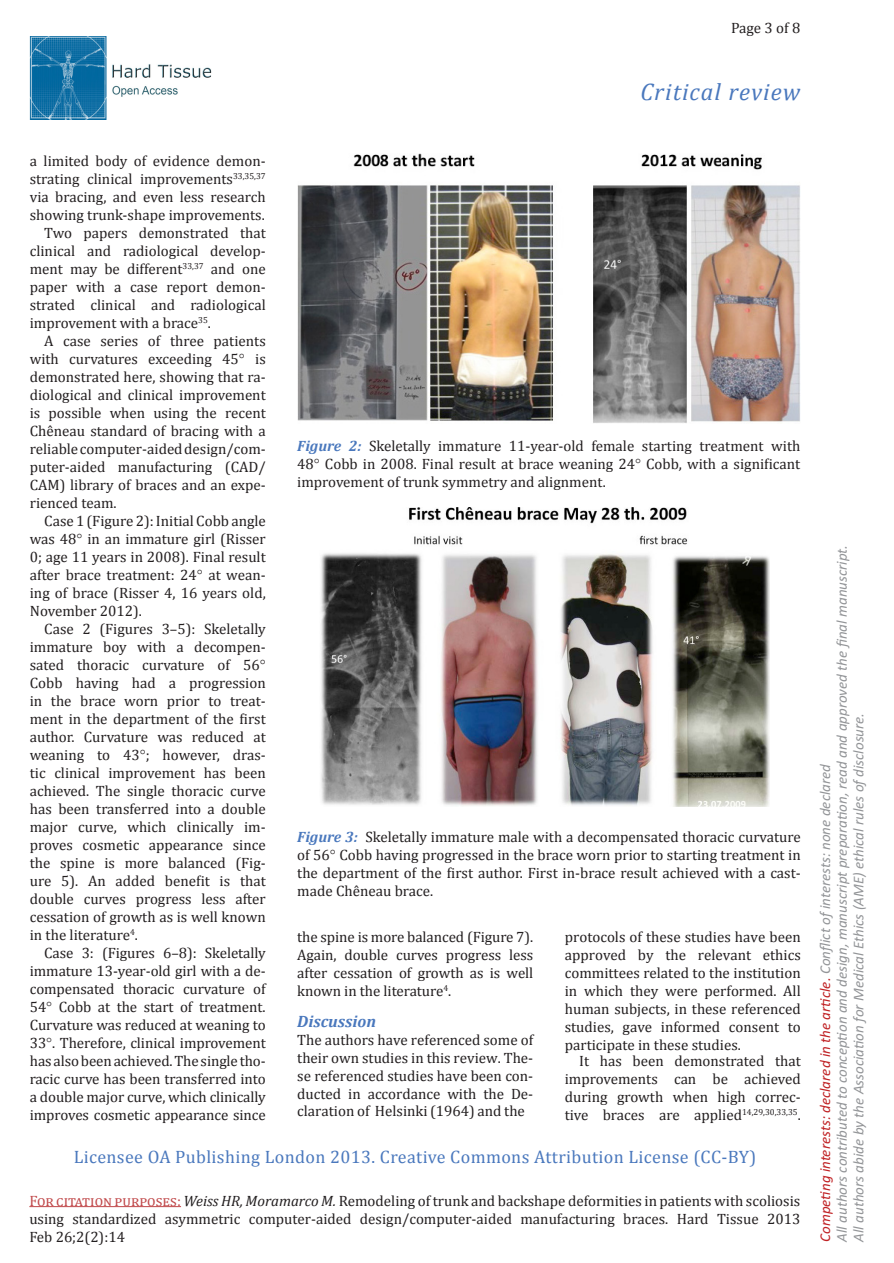
<style>
.page{position:relative;width:894px;height:1263px;background:#fff}
.page>*{position:absolute;margin:0;border:0;box-sizing:border-box;transform-origin:0 0}
.t1{font:italic 24px "Cambria";letter-spacing:.045em;color:#4a78bd}
.t2{font:18px "Cambria";letter-spacing:.02em;color:#4a78bd}
.Flex_text{font:italic 700 16.5px "Cambria";color:#4a78bd}
.Ind_text{font:15px/18px "Cambria";color:#231f20;text-align:justify}
.Flex_text-2{font:15px/18px "Cambria";color:#231f20;text-align:justify}
.Fig_cap{font:15px/18px "Cambria";color:#231f20;text-align:justify}
.t3{font:italic 15px/16.5px "Calibri";color:#939598}
.Pg_RH{font:15px "Cambria";color:#231f20}
.s1{font-weight:700;font-style:italic;color:#4a78bd}
.s2{color:#c0484a}
.s3{font-style:italic}
.s4{color:#c02225}
</style>
<div class="page">
<hr style="left:29px;top:1206px;width:152px;height:1px;background:#c0484a">
<img style="left:30px;top:36px;width:181px;height:84px">
<img style="left:297px;top:154px;width:503px;height:269px">
<img style="left:321px;top:507px;width:448px;height:299px">
<p class="Pg_RH" style="left:730px;top:19px;width:71px">Page 3 of 8</p>
<h1 class="t1" style="left:640px;top:77px;width:161px">Critical review</h1>
<p class="Flex_text-2" style="left:30px;top:151px;width:237px">a limited body of evidence demon&shy;strating clinical improvements<sup>33,35,37 </sup>via bracing, and even less research showing trunk-shape improvements.</p>
<p class="Ind_text" style="left:30px;top:223px;width:237px;text-indent:14px">Two papers demonstrated that clinical and radiological develop&shy;ment may be different<sup>33,37</sup> and one paper with a case report demon&shy;strated clinical and radiological improvement with a brace<sup>35</sup>.</p>
<p class="Ind_text" style="left:30px;top:331px;width:237px;text-indent:14px">A case series of three patients with curvatures exceeding 45 is demonstrated here, showing that ra&shy;diological and clinical improvement is possible when using the recent Chêneau standard of bracing with a reliable computer-aided design/com&shy;puter-aided manufacturing (CAD/ CAM) library of braces and an expe&shy;rienced team.</p>
<p class="Ind_text" style="left:30px;top:511px;width:237px;text-indent:14px">Case 1 (Figure 2): Initial Cobb angle was 48 in an immature girl (Risser 0; age 11 years in 2008). Final result after brace treatment: 24 at wean&shy;ing of brace (Risser 4, 16 years old, November 2012).</p>
<p class="Ind_text" style="left:30px;top:619px;width:237px;text-align:left;text-indent:14px">Case 2 (Figures 3–5): Skeletally immature boy with a decompen&shy;sated thoracic curvature of 56<br>Cobb having had a progression in the brace worn prior to treat&shy;ment in the -department of the first author. Curvature was reduced at weaning to 43 ; however, dras&shy;tic clinical improvement has been achieved. The single thoracic curve has been transferred into a double major curve, which clinically im&shy;proves cosmetic appearance since the spine is more balanced (Fig&shy;ure 5). An added benefit is that double curves progress less after cessation of growth as is well known in the literature<sup>4</sup>.</p>
<p class="Ind_text" style="left:30px;top:943px;width:237px;text-indent:14px">Case 3: (Figures 6–8): Skeletally immature 13-year-old girl with a de&shy;compensated thoracic curvature of 54 Cobb at the start of treatment.<br>Curvature was reduced at weaning to 33 . Therefore, clinical improvement has also been achieved. The single tho&shy;racic curve has been transferred into a double major curve, which clinically improves cosmetic appearance since</p>
<p class="Fig_cap" style="left:297px;top:436px;width:504px"><span class="s1">Figure 2:</span> Skeletally immature 11-year-old female starting treatment with 48 Cobb in 2008. Final result at brace weaning 24 Cobb, with a significant improvement of trunk symmetry and alignment.</p>
<p class="Fig_cap" style="left:297px;top:827px;width:505px"><span class="s1">Figure 3:</span> Skeletally immature male with a decompensated thoracic curvature of 56 Cobb having pro gressed in the brace worn prior to starting treatment in the-department-of-the-first-author.-First-in-brace-result-achieved-with-a-cast&shy;made Chêneau brace.</p>
<p class="Ind_text" style="left:297px;top:927px;width:237px">the spine is more balanced (Figure 7).<br>Again, double curves progress less after cessation of growth as is well known in the literature<sup>4</sup>.</p>
<p class="Flex_text" style="left:297px;top:1011px;width:80px">Discussion</p>
<p class="Flex_text-2" style="left:297px;top:1031px;width:237px">The authors have referenced some of their own studies in this review. The&shy;se referenced studies have been con&shy;ducted in accordance with the De&shy;claration of Helsinki (1964) and the</p>
<p class="Flex_text-2" style="left:564px;top:927px;width:237px">protocols of these studies have been approved by the relevant ethics committees related to the institution in which they were performed. All human subjects, in these referenced studies, gave informed consent to participate in these studies.</p>
<p class="Ind_text" style="left:564px;top:1051px;width:237px;text-indent:14px">It has been demonstrated that improvements can be achieved during growth when high correc&shy;tive braces are applied<sup>14,29,30,33,35</sup>.</p>
<p class="t2" style="left:74px;top:1146px;width:684px">Licensee OA Publishing London 2013. Creative Commons Attribution License (CC-BY)</p>
<p class="Ind_text" style="left:29px;top:1191px;width:772px"><span class="s2">For citation purposes:</span> <span class="s3">Weiss HR, Moramarco M.</span> Remodeling of trunk and backshape deformities in patients with scoliosis using standardized asymmetric computer-aided design/computer-aided manufacturing braces. Hard Tissue 2013<br>Feb 26;2(2):14</p>
<p class="t3" style="left:816px;top:1241px;width:698px;rotate:-90deg"><span class="s4">Competing interests: declared in the article.</span> Conflict ofinterests: none declared<br>All authors contributed to conception and design, manuscript preparation, read and approved the final manuscript.<br>All authors abide by the Association for Medical Ethics (AME) ethical rules ofdisclosure.</p>
</div>
